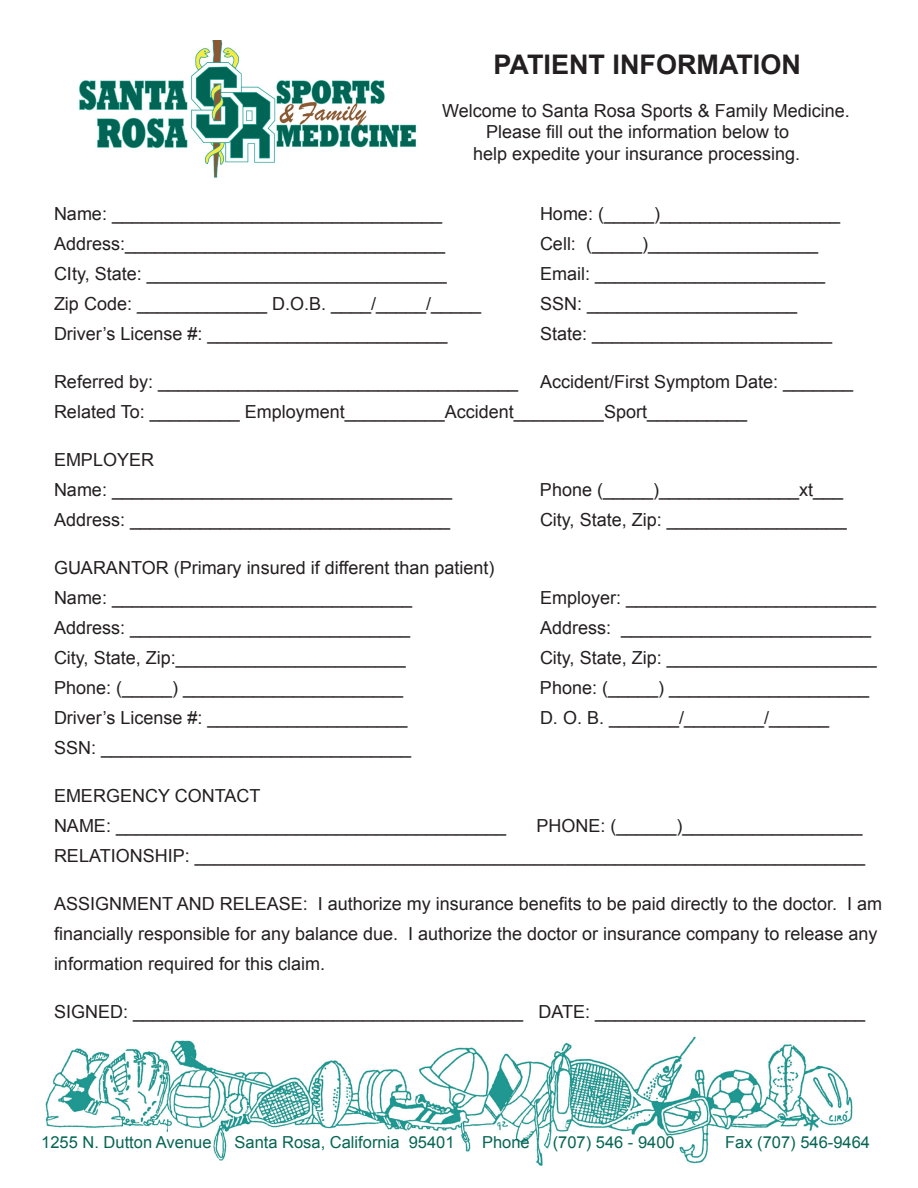
<style>
.page{position:relative;width:918px;height:1188px;background:#fff}
.page>*{position:absolute;margin:0;border:0;box-sizing:border-box;transform-origin:0 0}
.t1{font:700 27px "Arial";color:#231f20}
.t2{font:18px/30px "Arial";color:#231f20;text-align:center}
.t3{font:16.5px "Arial";color:#066554}
</style>
<div class="page">
<img style="left:79px;top:40px;width:338px;height:138px">
<img style="left:45px;top:1036px;width:808px;height:130px">
<p class="t1" style="left:494px;top:46px;width:309px">PATIENT INFORMATION</p>
<p class="t2" style="left:442px;top:96px;width:409px">Welcome to Santa Rosa Sports &amp; Family Medicine.</p>
<p class="t2" style="left:473px;top:122px;width:329px;line-height:21.6px">Please fill out the information below to help expedite your insurance processing.</p>
<p class="t2" style="left:54px;top:199px;width:390px">Name: _________________________________</p>
<p class="t2" style="left:540px;top:199px;width:302px">Home: (_____)__________________</p>
<p class="t2" style="left:54px;top:229px;width:393px">Address:________________________________</p>
<p class="t2" style="left:540px;top:229px;width:280px">Cell: (_____)_________________</p>
<p class="t2" style="left:54px;top:259px;width:394px">CIty, State: ______________________________</p>
<p class="t2" style="left:540px;top:259px;width:287px">Email: _______________________</p>
<p class="t2" style="left:54px;top:289px;width:429px">Zip Code: _____________ D.O.B. ____/_____/_____</p>
<p class="t2" style="left:540px;top:289px;width:259px">SSN: _____________________</p>
<p class="t2" style="left:54px;top:319px;width:395px">Driver’s License #: ________________________</p>
<p class="t2" style="left:540px;top:319px;width:294px">State: ________________________</p>
<p class="t2" style="left:54px;top:367px;width:801px">Referred by: ____________________________________ Accident/First Symptom Date: _______</p>
<p class="t2" style="left:54px;top:397px;width:695px">Related To: _________ Employment__________Accident_________Sport__________</p>
<p class="t2" style="left:54px;top:445px;width:102px">EMPLOYER</p>
<p class="t2" style="left:54px;top:475px;width:400px">Name: __________________________________</p>
<p class="t2" style="left:540px;top:475px;width:305px">Phone (_____)______________xt___</p>
<p class="t2" style="left:54px;top:505px;width:398px">Address: ________________________________</p>
<p class="t2" style="left:540px;top:505px;width:308px">City, State, Zip: __________________</p>
<p class="t2" style="left:54px;top:553px;width:442px">GUARANTOR (Primary insured if different than patient)</p>
<p class="t2" style="left:54px;top:583px;width:360px">Name: ______________________________</p>
<p class="t2" style="left:540px;top:583px;width:338px">Employer: _________________________</p>
<p class="t2" style="left:54px;top:613px;width:358px">Address: ____________________________</p>
<p class="t2" style="left:540px;top:613px;width:333px">Address: _________________________</p>
<p class="t2" style="left:54px;top:643px;width:353px">City, State, Zip:_______________________</p>
<p class="t2" style="left:540px;top:643px;width:338px">City, State, Zip: _____________________</p>
<p class="t2" style="left:54px;top:673px;width:351px">Phone: (_____) ______________________</p>
<p class="t2" style="left:540px;top:673px;width:331px">Phone: (_____) ____________________</p>
<p class="t2" style="left:54px;top:703px;width:355px">Driver’s License #: ____________________</p>
<p class="t2" style="left:540px;top:703px;width:291px">D. O. B. _______/________/______</p>
<p class="t2" style="left:54px;top:733px;width:359px">SSN: _______________________________</p>
<p class="t2" style="left:54px;top:781px;width:208px">EMERGENCY CONTACT</p>
<p class="t2" style="left:54px;top:811px;width:454px">NAME: _______________________________________</p>
<p class="t2" style="left:536px;top:811px;width:328px">PHONE: (______)__________________</p>
<p class="t2" style="left:54px;top:841px;width:813px">RELATIONSHIP: ___________________________________________________________________</p>
<p class="t2" style="left:54px;top:889px;width:830px;text-align:left">ASSIGNMENT AND RELEASE: I authorize my insurance benefits to be paid directly to the doctor. I am financially responsible for any balance due. I authorize the doctor or insurance company to release any information required for this claim.</p>
<p class="t2" style="left:54px;top:997px;width:813px">SIGNED: _______________________________________ DATE: ___________________________</p>
<p class="t3" style="left:41px;top:1131px;width:172px">1255 N. Dutton Avenue</p>
<p class="t3" style="left:235px;top:1131px;width:222px">Santa Rosa, California 95401</p>
<p class="t3" style="left:482px;top:1131px;width:49px">Phone</p>
<p class="t3" style="left:553px;top:1131px;width:123px">(707) 546 - 9400</p>
<p class="t3" style="left:725px;top:1131px;width:146px">Fax (707) 546-9464</p>
</div>
